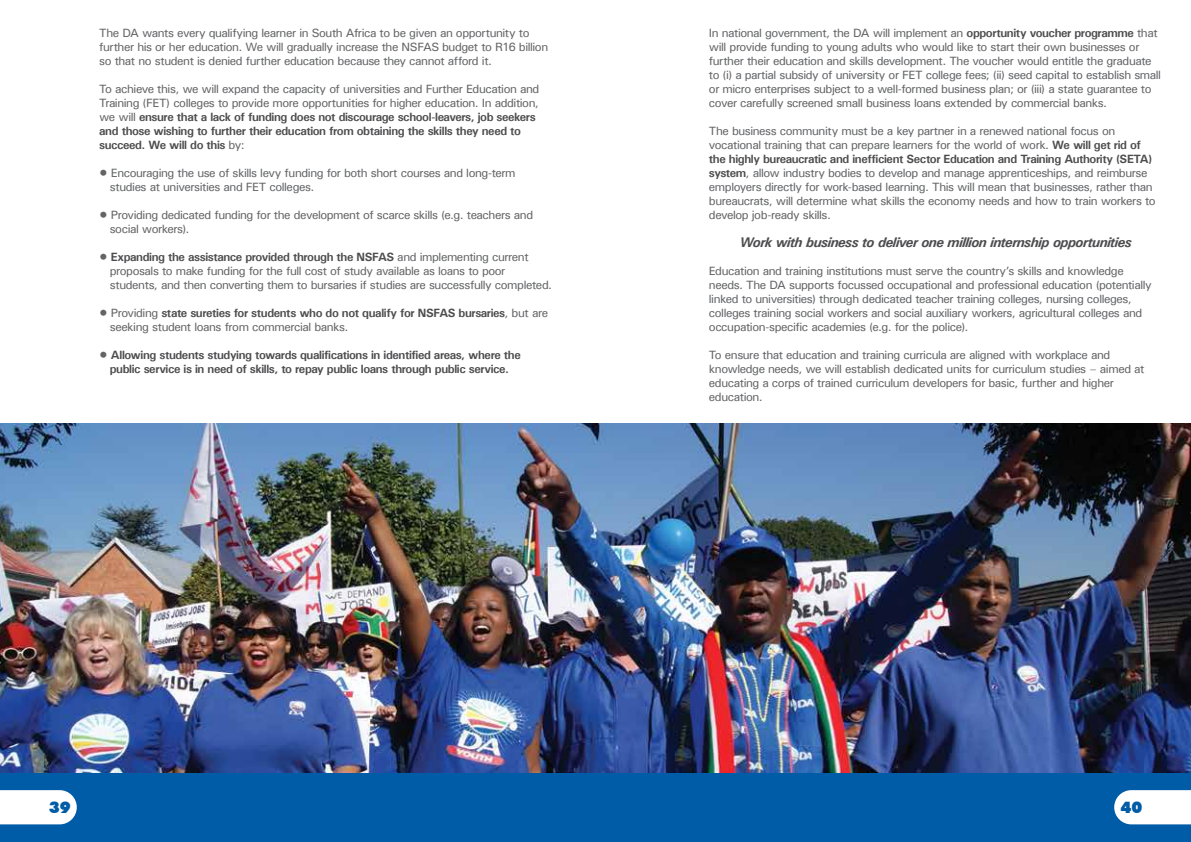
<style>
.page{position:relative;width:1191px;height:842px;background:#fff}
.page>*{position:absolute;margin:0;border:0;box-sizing:border-box;transform-origin:0 0}
.t1{font:900 16px "Futura BT";color:#005ca6}
.t2{font:italic 700 14px "Univers ATT";letter-spacing:-.035em;color:#4d4d4f}
.t3{font:12px/14px "Univers ATT";letter-spacing:-.04em;color:#636466}
.t4{font:700 12px/14px "Univers ATT";letter-spacing:-.035em;color:#4d4d4f;text-align:center}
.s1{font-weight:700;color:#4d4d4f}
.s2{font-weight:400;color:#636466}
</style>
<div class="page">
<div style="left:0;top:772px;width:1191px;height:70px;background:#005ca6"></div>
<svg style="left:1114px;top:790px;width:77px;height:34px;background:#f1f6fa"></svg>
<svg style="left:0;top:790px;width:77px;height:34px;background:#f1f6fa"></svg>
<img style="left:0;top:424px;width:1191px;height:348px">
<p class="t3" style="left:99px;top:25px;width:450px">The DA wants every qualifying learner in South Africa to be given an opportunity to further his or her education. We will gradually increase the NSFAS budget to R16 billion so that no student is denied further education because they cannot afford it.</p>
<p class="t3" style="left:99px;top:81px;width:442px">To achieve this, we will expand the capacity of universities and Further Education and Training (FET) colleges to provide more opportunities for higher education. In addition, we will <span class="s1">ensure that a lack of funding does not discourage school-leavers, job seekers and those wishing to further their education from obtaining the skills they need to succeed. We will do this</span> by:</p>
<p class="t3" style="left:110px;top:165px;width:407px;text-indent:-11px">• Encouraging the use of skills levy funding for both short courses and long-term studies at universities and FET colleges.</p>
<p class="t3" style="left:110px;top:207px;width:425px;text-indent:-11px">• Providing dedicated funding for the development of scarce skills (e.g. teachers and social workers).</p>
<p class="t3" style="left:110px;top:249px;width:444px;text-indent:-11px">• <span class="s1">Expanding the assistance provided through the NSFAS</span> and implementing current proposals to make funding for the full cost of study available as loans to poor students, and then converting them to bursaries if studies are successfully completed.</p>
<p class="t3" style="left:110px;top:305px;width:440px;text-indent:-11px">• Providing <span class="s1">state sureties for students who do not qualify for NSFAS bursaries</span>, but are seeking student loans from commercial banks.</p>
<p class="t4" style="left:99px;top:347px;width:423px"><span class="s2">•</span> Allowing students studying towards qualifications in identified areas, where the public service is in need of skills, to repay public loans through public service.</p>
<p class="t3" style="left:709px;top:25px;width:454px">In national government, the DA will implement an <span class="s1">opportunity voucher programme</span> that will provide funding to young adults who would like to start their own businesses or further their education and skills development. The voucher would entitle the graduate to (i) a partial subsidy of university or FET college fees; (ii) seed capital to establish small or micro enterprises subject to a well-formed business plan; or (iii) a state guarantee to cover carefully screened small business loans extended by commercial banks.</p>
<p class="t3" style="left:709px;top:123px;width:448px">The business community must be a key partner in a renewed national focus on vocational training that can prepare learners for the world of work. <span class="s1">We will get rid of the highly bureaucratic and inefficient Sector Education and Training Authority (SETA) system</span>, allow industry bodies to develop and manage apprenticeships, and reimburse employers directly for work-based learning. This will mean that businesses, rather than bureaucrats, will determine what skills the economy needs and how to train workers to develop job-ready skills.</p>
<p class="t2" style="left:739px;top:233px;width:393px">Work with business to deliver one million internship opportunities</p>
<p class="t3" style="left:709px;top:263px;width:444px">Education and training institutions must serve the country’s skills and knowledge needs. The DA supports focussed occupational and professional education (potentially linked to universities) through dedicated teacher training colleges, nursing colleges, colleges training social workers and social auxiliary workers, agricultural colleges and occupation-specific academies (e.g. for the police).</p>
<p class="t3" style="left:709px;top:347px;width:437px">To ensure that education and training curricula are aligned with workplace and knowledge needs, we will establish dedicated units for curriculum studies – aimed at educating a corps of trained curriculum developers for basic, further and higher education.</p>
<h1 class="t1" style="left:49px;top:798px;width:23px">39</h1>
<h1 class="t1" style="left:1120px;top:798px;width:23px">40</h1>
</div>
